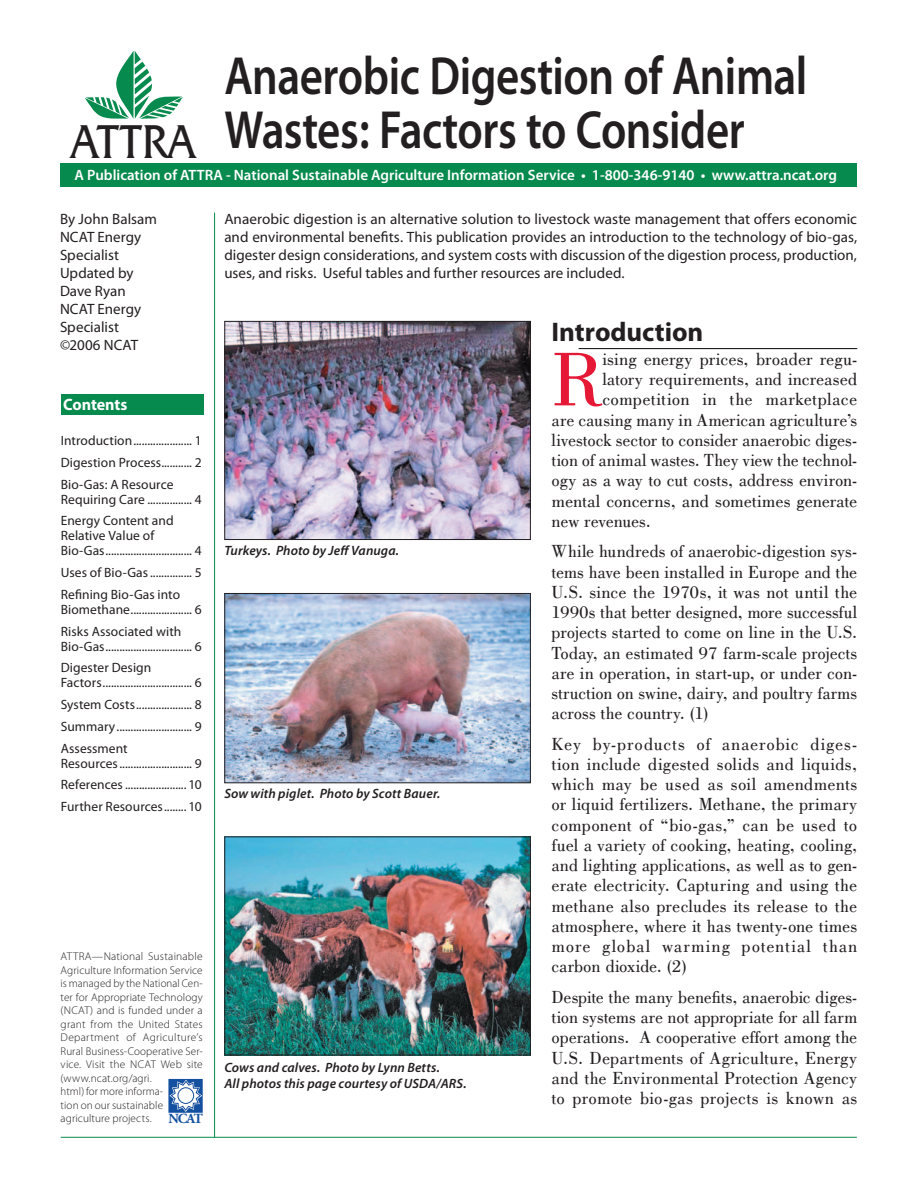
<style>
.page{position:relative;width:918px;height:1188px;background:#fff}
.page>*{position:absolute;margin:0;border:0;box-sizing:border-box;transform-origin:0 0}
.t1{font:78.6px "Bodoni";color:#e51836}
.t2{font:600 54px/54px "Myriad Pro";letter-spacing:-.01em;color:#231f20;scale:.83 1}
.t3{font:48.75px "Friz Quadrata IT Cby BT";letter-spacing:-.025em;color:#231f20;scale:.91 1}
.t4{font:700 27px "Myriad Pro";letter-spacing:-.005em;color:#231f20}
.t5{font:18px/20.2px "Bodoni";letter-spacing:.01em;color:#231f20;text-align:justify}
.t6{font:700 16.5px "Myriad Pro";letter-spacing:-.005em;color:#fff}
.t7{font:15px/18px "Myriad";color:#231f20;text-align:justify}
.t8{font:600 15px "Myriad Pro";color:#fff}
.t9{font:15px/18px "Myriad Pro";color:#231f20}
.t10{font:13.5px/21.8px "Myriad Pro";letter-spacing:.005em;color:#231f20}
.t11{font:italic 600 13.5px/16.5px "Myriad Pro";letter-spacing:.005em;color:#231f20}
.t12{font:300 11.25px/13.5px "Myriad Pro";letter-spacing:.01em;color:#231f20}
</style>
<div class="page">
<hr style="left:214px;top:213px;width:1px;height:924px;background:#078a4d">
<img style="left:226px;top:323px;width:303px;height:215px">
<div style="left:224px;top:321px;width:307px;height:219px;border:1px solid #231f20"></div>
<img style="left:226px;top:595px;width:303px;height:186px">
<div style="left:224px;top:593px;width:307px;height:190px;border:1px solid #231f20"></div>
<img style="left:226px;top:838px;width:303px;height:215px">
<div style="left:224px;top:836px;width:307px;height:219px;border:1px solid #231f20"></div>
<hr style="left:579px;top:348px;width:278px;height:1px;background:#231f20">
<div style="left:61px;top:164px;width:796px;height:23px;background:#078a4d"></div>
<hr style="left:61px;top:1137px;width:796px;height:1px;background:#078a4d">
<svg style="left:85px;top:51px;width:98px;height:68px"></svg>
<div style="left:61px;top:394px;width:142px;height:21px;background:#078a4d"></div>
<svg style="left:168px;top:1079px;width:35px;height:34px"></svg>
<h3 class="t3" style="left:71px;top:112px;width:138px">ATTRA</h3>
<h2 class="t2" style="left:224px;top:50px;width:704px">Anaerobic Digestion of Animal<br>Wastes: Factors to Consider</h2>
<p class="t8" style="left:75px;top:166px;width:764px">A Publication of ATTRA - National Sustainable Agriculture Information Service • 1-800-346-9140 • www.attra.ncat.org</p>
<p class="t9" style="left:60px;top:210px;width:99px">By John Balsam<br>NCAT Energy<br>Specialist<br>Updated by<br>Dave Ryan<br>NCAT Energy<br>Specialist ©2006 NCAT</p>
<p class="t6" style="left:63px;top:395px;width:66px">Contents</p>
<p class="t10" style="left:61px;top:430px;width:143px;text-align:justify">Introduction ..................... 1<br>Digestion Process ........... 2<br>Bio-Gas: A Resource</p>
<p class="t10" style="left:61px;top:488px;width:143px">Requiring Care ................ 4<br>Energy Content and</p>
<p class="t10" style="left:61px;top:529px;width:143px;line-height:15px">Relative Value of<br>Bio-Gas ............................... 4</p>
<p class="t10" style="left:61px;top:562px;width:143px">Uses of Bio-Gas ............... 5<br>Refining Bio-Gas into</p>
<p class="t10" style="left:61px;top:599px;width:143px">Biomethane ...................... 6<br>Risks Associated with</p>
<p class="t10" style="left:61px;top:635px;width:143px">Bio-Gas ............................... 6<br>Digester Design</p>
<p class="t10" style="left:61px;top:672px;width:143px;text-align:justify">Factors ................................ 6<br>System Costs .................... 8<br>Summary ........................... 9<br>Assessment</p>
<p class="t10" style="left:61px;top:752px;width:143px;text-align:justify">Resources .......................... 9<br>References ...................... 10<br>Further Resources ........ 10</p>
<p class="t12" style="left:61px;top:950px;width:144px">ATTRA—National Sustainable<br>Agriculture Information Service is managed by the National Cen&shy;ter for Appropriate Technology (NCAT) and is funded under a grant from the United States<br>Department of Agriculture’s<br>Rural Business-Cooperative Ser&shy;vice. Visit the NCAT Web site (www.ncat.org/agri.<br>html) for more informa-<br>tion on our sustainable agriculture projects.</p>
<p class="t7" style="left:224px;top:211px;width:634px">Anaerobic digestion is an alternative solution to livestock waste management that offers economic and environmental benefits. This publication provides an introduction to the technology of bio-gas, digester design considerations, and system costs with discussion of the digestion process, production, uses, and risks. Useful tables and further resources are included.</p>
<p class="t11" style="left:224px;top:542px;width:176px">Turkeys. Photo by Jeff Vanuga.</p>
<p class="t11" style="left:224px;top:786px;width:218px">Sow with piglet. Photo by Scott Bauer.</p>
<p class="t11" style="left:224px;top:1059px;width:244px">Cows and calves. Photo by Lynn Betts.<br>All photos this page courtesy of USDA/ARS.</p>
<h3 class="t4" style="left:552px;top:317px;width:153px">Introduction</h3>
<h1 class="t1" style="left:552px;top:335px;width:52px">R</h1>
<p class="t5" style="left:602px;top:349px;width:256px">ising energy prices, broader regu-</p>
<p class="t5" style="left:602px;top:369px;width:256px">latory requirements, and increased</p>
<p class="t5" style="left:602px;top:389px;width:256px">competition in the marketplace</p>
<p class="t5" style="left:552px;top:410px;width:307px">are causing many in American agriculture’s</p>
<p class="t5" style="left:552px;top:430px;width:307px">livestock sector to consider anaerobic diges-</p>
<p class="t5" style="left:552px;top:450px;width:307px">tion of animal wastes. They view the technol-</p>
<p class="t5" style="left:552px;top:470px;width:307px">ogy as a way to cut costs, address environ-</p>
<p class="t5" style="left:552px;top:491px;width:307px">mental concerns, and sometimes generate</p>
<p class="t5" style="left:552px;top:511px;width:101px">new revenues.</p>
<p class="t5" style="left:552px;top:541px;width:307px">While hundreds of anaerobic-digestion sys&shy;tems have been installed in Europe and the U.S. since the 1970s, it was not until the 1990s that better designed, more successful projects started to come on line in the U.S.<br>Today, an estimated 97 farm-scale projects are in operation, in start-up, or under con&shy;struction on swine, dairy, and poultry farms across the country. (1)</p>
<p class="t5" style="left:552px;top:734px;width:307px">Key by-products of anaerobic diges&shy;tion include digested solids and liquids, which may be used as soil amendments or liquid fertilizers. Methane, the primary component of “bio-gas,” can be used to fuel a variety of cooking, heating, cooling, and lighting applications, as well as to gen&shy;erate electricity. Capturing and using the methane also precludes its release to the atmosphere, where it has twenty-one times more global warming potential than carbon dioxide. (2)</p>
<p class="t5" style="left:552px;top:987px;width:307px">Despite the many benefits, anaerobic diges&shy;tion systems are not appropriate for all farm operations. A cooperative effort among the U.S. Departments of Agriculture, Energy and the Environmental Protection Agency to promote bio-gas projects is known as</p>
</div>
